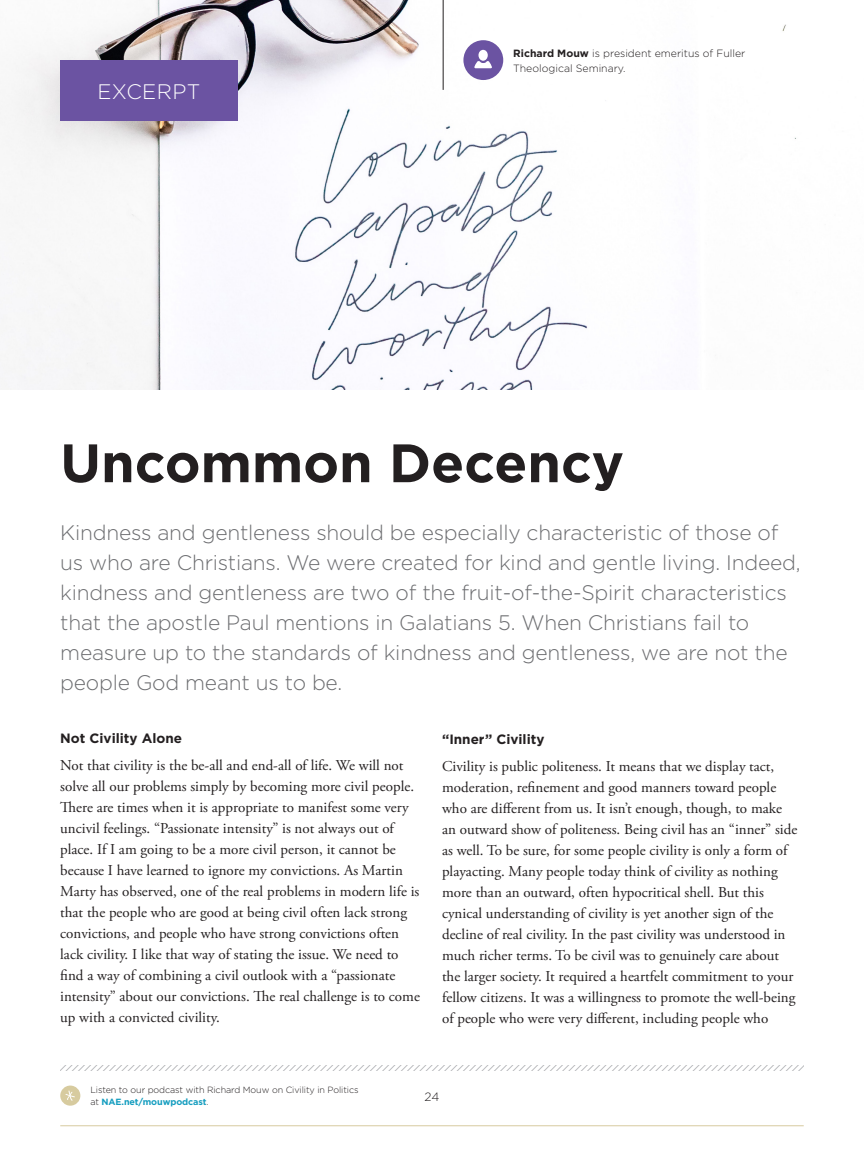
<style>
.page{position:relative;width:864px;height:1175px;background:#fff}
.page>*{position:absolute;margin:0;border:0;box-sizing:border-box;transform-origin:0 0}
.Story_Main_Header{font:700 54px "Gotham";color:#231f20}
.Story_Intro_Paragrap{font:300 21px/30px "Gotham";letter-spacing:-.01em;color:#6c6d70}
.Department_Title{font:300 21px "Gotham";letter-spacing:.02em;color:#fff}
.Story_Main_Text{font:15px/21px "Adobe Garamond Pro";color:#231f20}
.Story_Subhead{font:700 13.5px "Gotham";color:#231f20}
.t1{font:300 12px "Gotham";color:#231f20}
.Caption_-_Header__In{font:300 10.5px/15px "Gotham";color:#231f20}
.Caption_-_Header__In-2{font:300 9px/12px "Gotham";letter-spacing:-.01em;color:#231f20}
.s1{font-weight:700}
.s2{font-weight:700;color:#149dbf}
</style>
<div class="page">
<svg style="left:60px;top:1065px;width:744px;height:5px"></svg>
<hr style="left:60px;top:1125px;width:744px;height:1px;background:#d7cb9f">
<img style="left:0;top:0;width:796px;height:389px">
<div style="left:60px;top:60px;width:178px;height:61px;background:#6b53a2"></div>
<hr style="left:443px;top:0;width:1px;height:90px;background:#231f20">
<div style="left:463px;top:40px;width:40px;height:40px;background:#6b53a2;border-radius:50%"></div>
<svg style="left:474px;top:50px;width:18px;height:18px"></svg>
<div style="left:60px;top:1085px;width:20px;height:20px;background:#d7cb9f;border-radius:50%"></div>
<svg style="left:65px;top:1090px;width:10px;height:11px"></svg>
<p class="Department_Title" style="left:97px;top:80px;width:105px">EXCERPT</p>
<p class="Caption_-_Header__In" style="left:513px;top:46px;width:234px"><span class="s1">Richard Mouw</span> is president emeritus of Fuller<br>Theological Seminary.</p>
<p class="Story_Main_Header" style="left:60px;top:432px;width:565px">Uncommon Decency</p>
<p class="Story_Intro_Paragrap" style="left:60px;top:517px;width:742px">Kindness and gentleness should be especially characteristic of those of us who are Christians. We were created for kind and gentle living. Indeed, kindness and gentleness are two of the fruit-of-the-Spirit characteristics that the apostle Paul mentions in Galatians 5. When Christians fail to measure up to the standards of kindness and gentleness, we are not the people God meant us to be.</p>
<p class="Story_Subhead" style="left:60px;top:731px;width:123px">Not Civility Alone</p>
<p class="Story_Main_Text" style="left:60px;top:755px;width:361px">Not that civility is the be-all and end-all of life. We will not solve all our problems simply by becoming more civil people.<br>There are times when it is appropriate to manifest some very uncivil feelings. “Passionate intensity” is not always out of place. If I am going to be a more civil person, it cannot be because I have learned to ignore my convictions. As Martin Marty has observed, one of the real problems in modern life is that the people who are good at being civil often lack strong convictions, and people who have strong convictions often lack civility. I like that way of stating the issue. We need to find a way of combining a civil outlook with a “passionate intensity” about our convictions. The real challenge is to come up with a convicted civility.</p>
<p class="Story_Subhead" style="left:442px;top:731px;width:104px">“Inner” Civility</p>
<p class="Story_Main_Text" style="left:442px;top:755px;width:357px">Civility is public politeness. It means that we display tact, moderation, refinement and good manners toward people who are different from us. It isn’t enough, though, to make an outward show of politeness. Being civil has an “inner” side as well. To be sure, for some people civility is only a form of playacting. Many people today think of civility as nothing more than an outward, often hypocritical shell. But this cynical understanding of civility is yet another sign of the decline of real civility. In the past civility was understood in much richer terms. To be civil was to genuinely care about the larger society. It required a heartfelt commitment to your fellow citizens. It was a willingness to promote the well-being of people who were very different, including people who</p>
<p class="Caption_-_Header__In-2" style="left:90px;top:1084px;width:270px">Listen to our podcast with Richard Mouw on Civility in Politics at <span class="s2">NAE.net/mouwpodcast</span>.</p>
<p class="t1" style="left:424px;top:1089px;width:17px">24</p>
</div>
